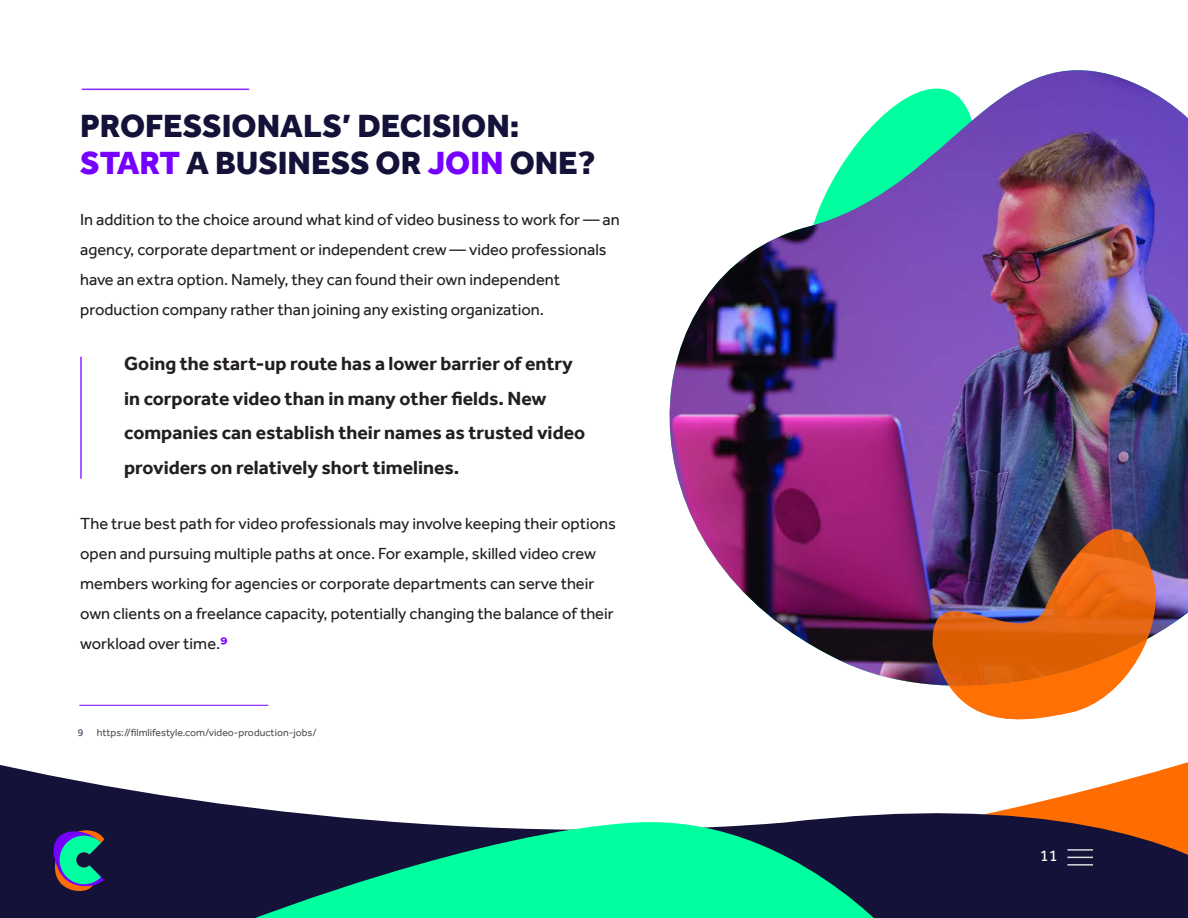
<style>
.page{position:relative;width:1188px;height:918px;background:#fff}
.page>*{position:absolute;margin:0;border:0;box-sizing:border-box;transform-origin:0 0}
.Body{font:800 33px "Effra";color:#141238}
.Body-2{font:700 19.5px/34.5px "Effra";color:#231f20}
.Body-3{font:16.5px/30px "Effra";color:#231f20}
.t1{font:16.5px "Effra";color:#fff}
.t2{font:10.5px "Effra";color:#535355}
.t3{font:10.5px "Effra";color:#3f3c5c}
.s1{color:#7500ff}
.s2{font-family:"Montserrat";font-weight:700;color:#7500ff}
</style>
<div class="page">
<svg style="left:0;top:762px;width:1188px;height:156px"></svg>
<svg style="left:253px;top:814px;width:646px;height:104px;fill:#00ff9e"></svg>
<svg style="left:49px;top:825px;width:55px;height:70px"></svg>
<hr style="left:1067px;top:849px;width:26px;height:2px;background:#fff">
<svg style="left:1067px;top:857px;width:26px;height:1px"></svg>
<hr style="left:1067px;top:864px;width:26px;height:2px;background:#fff">
<img style="left:669px;top:70px;width:519px;height:615px">
<img style="left:929px;top:520px;width:239px;height:200px">
<hr style="left:79px;top:705px;width:189px;height:1px;background:#7500ff">
<hr style="left:80px;top:357px;width:2px;height:122px;background:#7500ff">
<hr style="left:82px;top:89px;width:167px;height:1px;background:#7500ff">
<p class="Body" style="left:80px;top:106px;width:441px">PROFESSIONALS’ DECISION:</p>
<p class="Body" style="left:80px;top:144px;width:517px"><span class="s1">START</span> A BUSINESS OR <span class="s1">JOIN</span> ONE?</p>
<p class="Body-3" style="left:80px;top:204px;width:541px">In addition to the choice around what kind of video business to work for — an agency, corporate department or independent crew — video professionals have an extra option. Namely, they can found their own independent production company rather than joining any existing organization.</p>
<p class="Body-2" style="left:124px;top:346px;width:462px">Going the start-up route has a lower barrier of entry in corporate video than in many other fields. New companies can establish their names as trusted video providers on relatively short timelines.</p>
<p class="Body-3" style="left:80px;top:509px;width:537px">The true best path for video professionals may involve keeping their options open and pursuing multiple paths at once. For example, skilled video crew members working for agencies or corporate departments can serve their own clients on a freelance capacity, potentially changing the balance of their workload over time.<span class="s2">9</span></p>
<p class="t3" style="left:78px;top:726px;width:7px">9</p>
<p class="t2" style="left:97px;top:726px;width:221px">https://filmlifestyle.com/video-production-jobs/</p>
<p class="t1" style="left:1040px;top:846px;width:19px">11</p>
</div>
